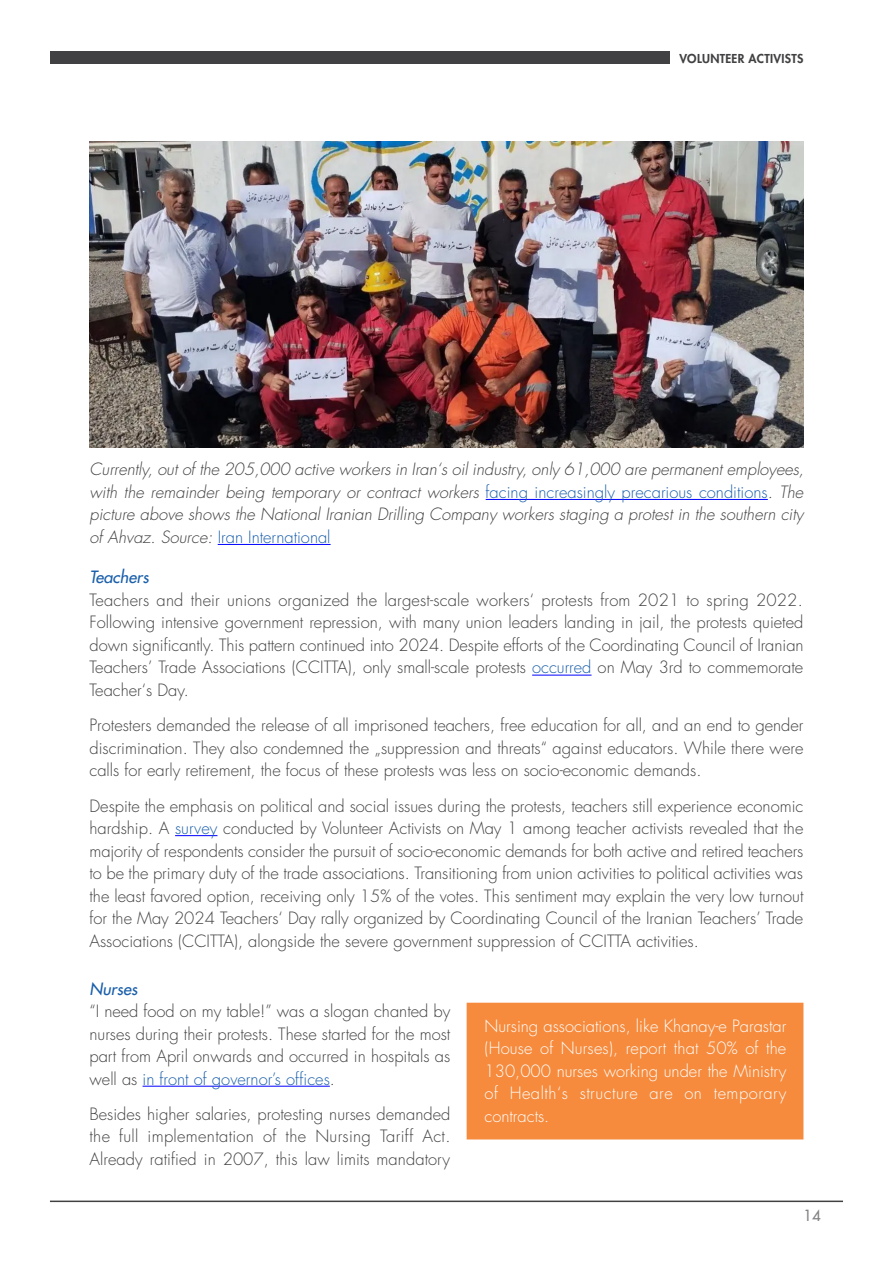
<style>
.page{position:relative;width:893px;height:1263px;background:#fff}
.page>*{position:absolute;margin:0;border:0;box-sizing:border-box;transform-origin:0 0}
.t1{font:300 16.5px/22.5px "Futura Std";color:#414042;text-align:justify}
.t2{font:italic 300 16.5px/22.5px "Futura Std";color:#414042;text-align:justify}
.t3{font:300 16.5px/22.5px "Futura Std";letter-spacing:.03em;color:#fff;text-align:justify}
.t4{font:italic 500 16.5px "Futura Std";color:#1a5fab}
.t5{font:500 15px "Futura Std";color:#808285}
.t6{font:800 12px "Futura Std";letter-spacing:.025em;color:#414042}
.s1{font-style:normal;color:#1a5fab}
.s2{color:#1a5fab}
</style>
<div class="page">
<div style="left:50px;top:52px;width:619px;height:12px;background:#414042"></div>
<hr style="left:50px;top:1200px;width:793px;height:2px;background:#414142">
<div style="left:467px;top:1003px;width:336px;height:136px;background:#f68b3d"></div>
<hr style="left:532px;top:675px;width:59px;height:1px;background:#00f">
<hr style="left:175px;top:835px;width:42px;height:1px;background:#00f">
<hr style="left:143px;top:1086px;width:187px;height:1px;background:#00f">
<hr style="left:486px;top:499px;width:282px;height:1px;background:#00f">
<hr style="left:218px;top:544px;width:113px;height:1px;background:#00f">
<img style="left:89px;top:141px;width:715px;height:307px">
<p class="t6" style="left:679px;top:51px;width:126px">VOLUNTEER ACTIVISTS</p>
<p class="t2" style="left:90px;top:458px;width:716px">Currently, out of the 205,000 active workers in Iran‘s oil industry, only 61,000 are permanent employees, with the remainder being temporary or contract workers <span class="s1">facing increasingly precarious conditions</span>. The picture above shows the National Iranian Drilling Company workers staging a protest in the southern city of Ahvaz. Source: <span class="s1">Iran International</span></p>
<p class="t4" style="left:90px;top:567px;width:61px">Teachers</p>
<p class="t1" style="left:90px;top:589px;width:716px">Teachers and their unions organized the largest-scale workers‘ protests from 2021 to spring 2022.<br>Following intensive government repression, with many union leaders landing in jail, the protests quieted down significantly. This pattern continued into 2024. Despite efforts of the Coordinating Council of Iranian Teachers’ Trade Associations (CCITTA), only small-scale protests <span class="s2">occurred</span> on May 3rd to commemorate Teacher‘s Day.</p>
<p class="t1" style="left:90px;top:714px;width:715px">Protesters demanded the release of all imprisoned teachers, free education for all, and an end to gender discrimination. They also condemned the „suppression and threats“ against educators. While there were calls for early retirement, the focus of these protests was less on socio-economic demands.</p>
<p class="t1" style="left:90px;top:795px;width:715px">Despite the emphasis on political and social issues during the protests, teachers still experience economic hardship. A <span class="s2">survey</span> conducted by Volunteer Activists on May 1 among teacher activists revealed that the majority of respondents consider the pursuit of socio-economic demands for both active and retired teachers to be the primary duty of the trade associations. Transitioning from union activities to political activities was the least favored option, receiving only 15% of the votes. This sentiment may explain the very low turnout for the May 2024 Teachers‘ Day rally organized by Coordinating Council of the Iranian Teachers’ Trade Associations (CCITTA), alongside the severe government suppression of CCITTA activities.</p>
<p class="t4" style="left:90px;top:978px;width:49px">Nurses</p>
<p class="t1" style="left:90px;top:1000px;width:362px">“I need food on my table!” was a slogan chanted by nurses during their protests. These started for the most part from April onwards and occurred in hospitals as well as <span class="s2">in front of governor’s offices</span>.</p>
<p class="t1" style="left:90px;top:1103px;width:362px">Besides higher salaries, protesting nurses demanded the full implementation of the Nursing Tariff Act.<br>Already ratified in 2007, this law limits mandatory</p>
<p class="t3" style="left:484px;top:1015px;width:303px">Nursing associations, like Khanay-e Parastar (House of Nurses), report that 50% of the 130,000 nurses working under the Ministry of Health‘s structure are on temporary contracts.</p>
<p class="t5" style="left:803px;top:1205px;width:19px">14</p>
</div>
